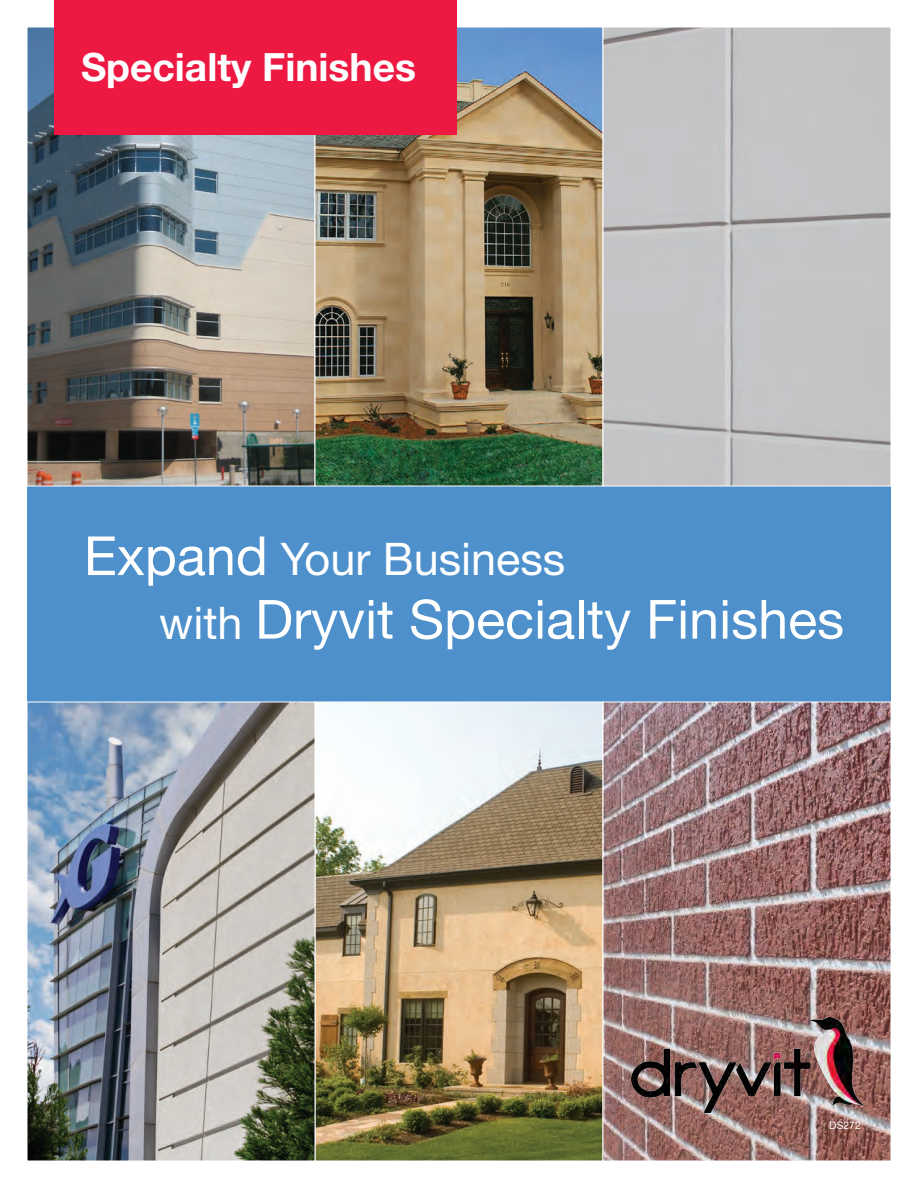
<style>
.page{position:relative;width:918px;height:1188px;background:#fff}
.page>*{position:absolute;margin:0;border:0;box-sizing:border-box;transform-origin:0 0}
.t1{font:54px "Helvetica Neue LT Pro";color:#fff}
.t2{font:45px "Helvetica Neue LT Pro";color:#fff}
.t3{font:700 39px "Helvetica Neue LT Pro";color:#fff}
.t4{font:10.5px "Helvetica Neue LT Pro";color:#fff}
.s1{font-size:54px}
.s2{font-size:45px}
</style>
<div class="page">
<div style="left:27px;top:479px;width:864px;height:230px;background:#4d90cc"></div>
<img style="left:29px;top:704px;width:860px;height:455px">
<div style="left:315px;top:702px;width:288px;height:459px;border:1px solid #fff"></div>
<img style="left:29px;top:29px;width:860px;height:455px">
<div style="left:603px;top:702px;width:288px;height:459px;border:1px solid #fff"></div>
<div style="left:603px;top:27px;width:288px;height:459px;border:1px solid #fff"></div>
<div style="left:54px;top:0;width:403px;height:135px;background:#ed1943"></div>
<div style="left:27px;top:702px;width:288px;height:459px;border:1px solid #fff"></div>
<img style="left:631px;top:1018px;width:233px;height:95px">
<p class="t3" style="left:81px;top:43px;width:337px">Specialty Finishes</p>
<p class="t2" style="left:84px;top:531px;width:483px"><span class="s1">Expand</span> Your Business</p>
<p class="t1" style="left:159px;top:586px;width:686px"><span class="s2">with</span> Dryvit Specialty Finishes</p>
<p class="t4" style="left:829px;top:1119px;width:33px">DS272</p>
</div>
